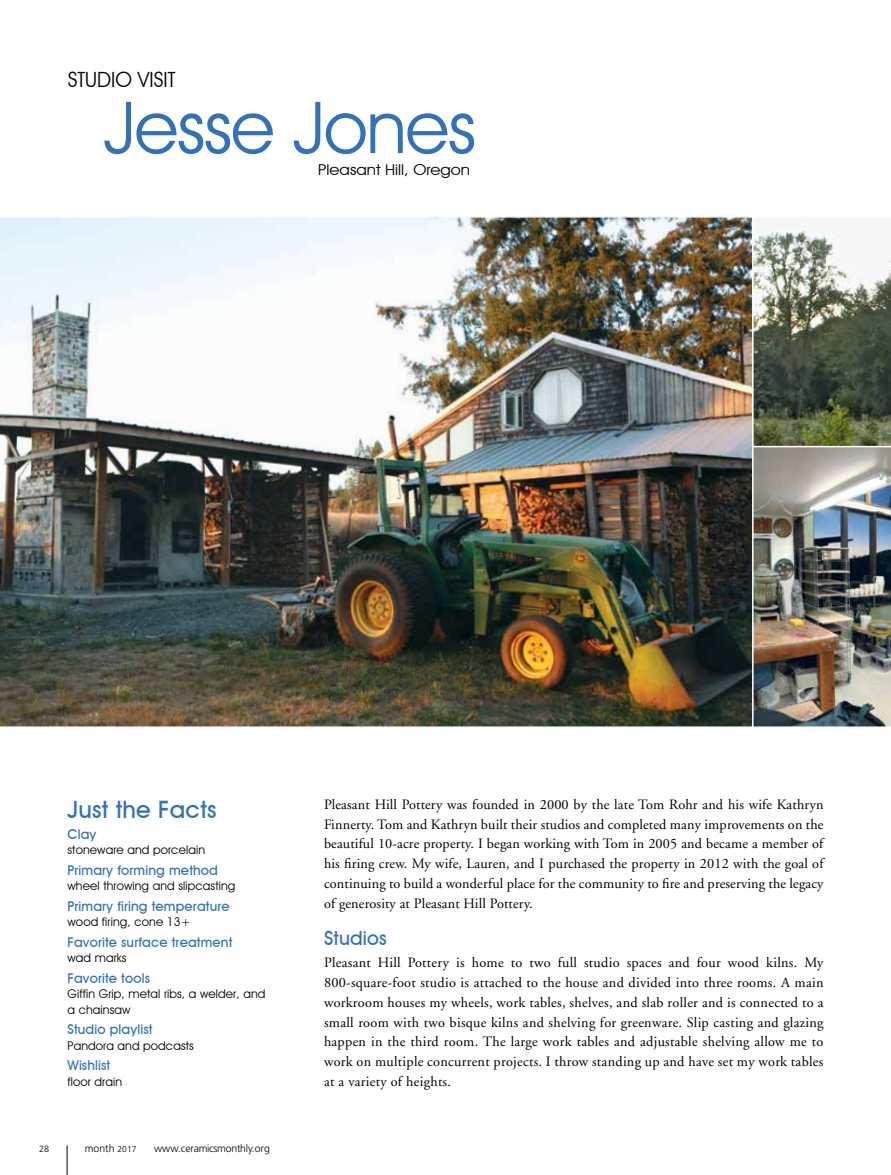
<style>
.page{position:relative;width:891px;height:1175px;background:#fff}
.page>*{position:absolute;margin:0;border:0;box-sizing:border-box;transform-origin:0 0}
.t1{font:72px "Avant Garde IT Cby BT";letter-spacing:-.015em;color:#3372b9}
.t2{font:500 24px "Avant Garde IT Cby BT";letter-spacing:.01em;color:#3372b9}
.t3{font:21px "Avant Garde IT Cby BT";color:#000}
.t4{font:500 19.5px "Avant Garde IT Cby BT";letter-spacing:.01em;color:#3372b9}
.t5{font:15px "Avant Garde IT Cby BT";color:#000;scale:1.1 1}
.t6{font:14.25px/20px "Adobe Garamond";letter-spacing:.015em;color:#000;text-align:justify}
.t7{font:500 13.5px "Avant Garde IT Cby BT";letter-spacing:.01em;color:#3372b9}
.t8{font:12px/15.8px "Avant Garde IT Cby BT";letter-spacing:.01em;color:#000}
.t9{font:300 10.5px "Frutiger";letter-spacing:-.015em;color:#000}
.t10{font:300 9px "Frutiger";color:#000}
.s1{font-size:8.55px}
</style>
<div class="page">
<svg style="left:67px;top:1145px;width:1px;height:29px"></svg>
<img style="left:754px;top:447px;width:137px;height:280px">
<img style="left:754px;top:225px;width:137px;height:221px">
<img style="left:0;top:216px;width:754px;height:511px">
<h3 class="t3" style="left:68px;top:67px;width:109px">STUDIO VISIT</h3>
<h1 class="t1" style="left:104px;top:84px;width:374px">Jesse Jones</h1>
<p class="t5" style="left:318px;top:160px;width:140px">Pleasant Hill, Oregon</p>
<h2 class="t2" style="left:68px;top:794px;width:151px">Just the Facts</h2>
<p class="t7" style="left:68px;top:825px;width:31px">Clay</p>
<p class="t8" style="left:68px;top:842px;width:139px">stoneware and porcelain</p>
<p class="t7" style="left:68px;top:861px;width:152px">Primary forming method</p>
<p class="t8" style="left:68px;top:878px;width:169px">wheel throwing and slipcasting</p>
<p class="t7" style="left:68px;top:897px;width:164px">Primary firing temperature</p>
<p class="t8" style="left:68px;top:914px;width:125px">wood firing, cone 13+</p>
<p class="t7" style="left:68px;top:933px;width:166px">Favorite surface treatment</p>
<p class="t8" style="left:68px;top:950px;width:61px">wad marks</p>
<p class="t7" style="left:68px;top:969px;width:84px">Favorite tools</p>
<p class="t8" style="left:68px;top:986px;width:199px">Giffin Grip, metal ribs, a welder, and a chainsaw</p>
<p class="t7" style="left:68px;top:1021px;width:87px">Studio playlist</p>
<p class="t8" style="left:68px;top:1038px;width:128px">Pandora and podcasts</p>
<p class="t7" style="left:68px;top:1057px;width:44px">Wishlist</p>
<p class="t8" style="left:68px;top:1074px;width:56px">floor drain</p>
<p class="t10" style="left:39px;top:1143px;width:12px">28</p>
<p class="t9" style="left:85px;top:1142px;width:53px">month <span class="s1">2017</span></p>
<p class="t9" style="left:154px;top:1142px;width:117px">www.ceramicsmonthly.org</p>
<p class="t6" style="left:324px;top:794px;width:501px">Pleasant Hill Pottery was founded in 2000 by the late Tom Rohr and his wife Kathryn Finnerty. Tom and Kathryn built their studios and completed many improvements on the beautiful 10-acre property. I began working with Tom in 2005 and became a member of his firing crew. My wife, Lauren, and I purchased the property in 2012 with the goal of continuing to build a wonderful place for the community to fire and preserving the legacy of generosity at Pleasant Hill Pottery.</p>
<h3 class="t4" style="left:324px;top:925px;width:64px">Studios</h3>
<p class="t6" style="left:324px;top:952px;width:501px">Pleasant Hill Pottery is home to two full studio spaces and four wood kilns. My 800-square-foot studio is attached to the house and divided into three rooms. A main workroom houses my wheels, work tables, shelves, and slab roller and is connected to a small room with two bisque kilns and shelving for greenware. Slip casting and glazing happen in the third room. The large work tables and adjustable shelving allow me to work on multiple concurrent projects. I throw standing up and have set my work tables at a variety of heights.</p>
</div>
